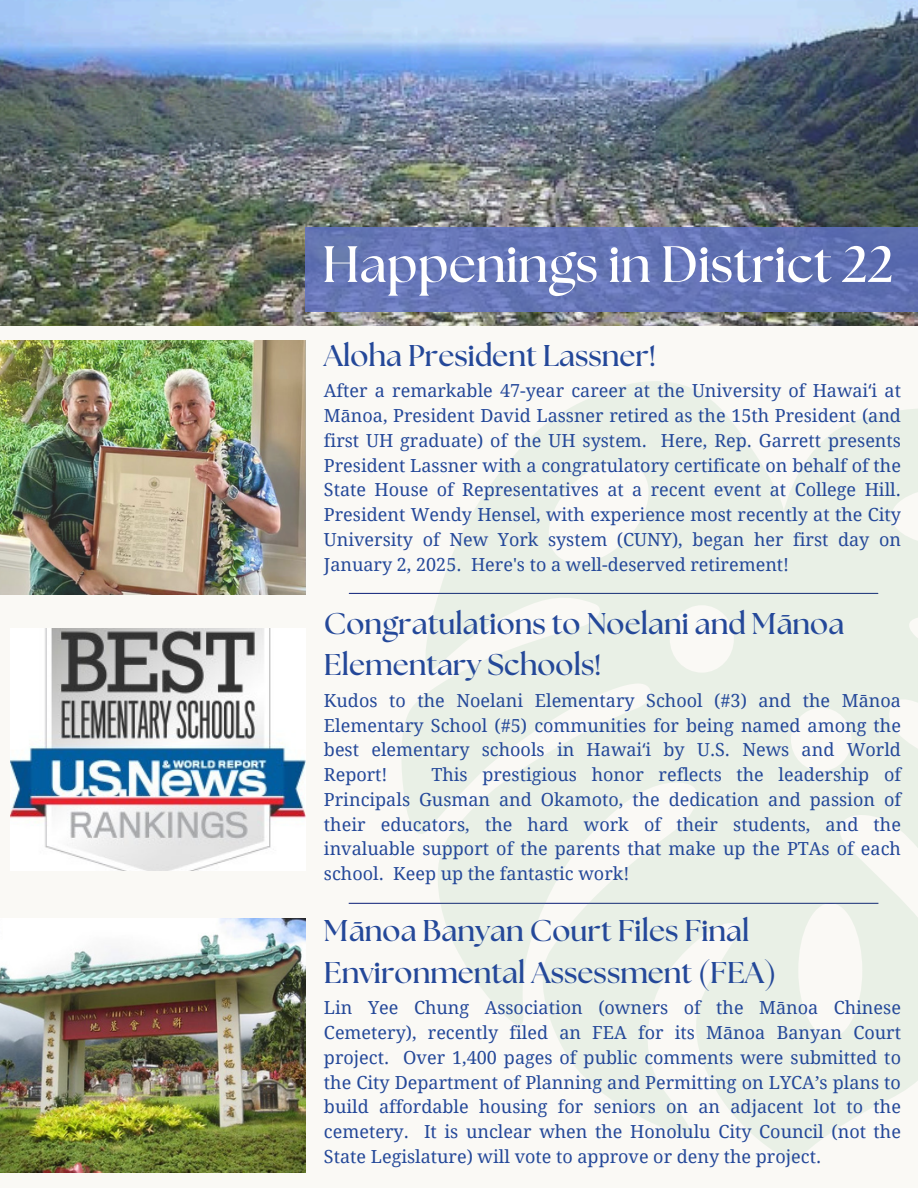
<style>
.page{position:relative;width:918px;height:1188px;background:#faf9f5}
.page>*{position:absolute;margin:0;border:0;box-sizing:border-box;transform-origin:0 0}
.t1{font:700 51px "The Seasons";color:#fff}
.t2{font:700 30px/41.7px "The Seasons";color:#244899}
.t3{font:18px/24.8px "Droid Serif";color:#244899;text-align:justify}
.s1{font-family:"Noto Sans"}
</style>
<div class="page">
<img style="left:0;top:0;width:918px;height:325px">
<img style="left:0;top:341px;width:305px;height:254px">
<img style="left:10px;top:628px;width:295px;height:242px">
<img style="left:0;top:918px;width:305px;height:254px">
<svg style="left:306px;top:227px;width:612px;height:85px;background:#6474b6"></svg>
<hr style="left:349px;top:593px;width:529px;height:1px;background:#233584">
<hr style="left:349px;top:903px;width:529px;height:1px;background:#233584">
<svg style="left:398px;top:381px;width:520px;height:782px;fill:#e9f0e6"></svg>
<p class="t1" style="left:322px;top:241px;width:573px">Happenings in District 22</p>
<h1 class="t2" style="left:324px;top:336px;width:333px">Aloha President Lassner!</h1>
<p class="t3" style="left:324px;top:379px;width:579px">After a remarkable 47-year career at the University of Hawai<span class="s1">ʻ</span>i at Mānoa, President David Lassner retired as the 15th President (and first UH graduate) of the UH system. Here, Rep. Garrett presents President Lassner with a congratulatory certificate on behalf of the State House of Representatives at a recent event at College Hill.<br>President Wendy Hensel, with experience most recently at the City University of New York system (CUNY), began her first day on January 2, 2025. Here's to a well-deserved retirement!</p>
<p class="t2" style="left:324px;top:604px;width:522px">Congratulations to Noelani and Mānoa<br>Elementary Schools!</p>
<p class="t3" style="left:324px;top:688px;width:579px">Kudos to the Noelani Elementary School (#3) and the Mānoa Elementary School (#5) communities for being named among the best elementary schools in Hawai<span class="s1">ʻ</span>i by U.S. News and World Report!</p>
<p class="t3" style="left:324px;top:763px;width:579px;text-indent:107px">This prestigious honor reflects the leadership of Principals Gusman and Okamoto, the dedication and passion of their educators, the hard work of their students, and the invaluable support of the parents that make up the PTAs of each school. Keep up the fantastic work!</p>
<p class="t2" style="left:324px;top:911px;width:454px">Mānoa Banyan Court Files Final<br>Environmental Assessment (FEA)</p>
<p class="t3" style="left:324px;top:996px;width:579px">Lin Yee Chung Association (owners of the Mānoa Chinese Cemetery), recently filed an FEA for its Mānoa Banyan Court project. Over 1,400 pages of public comments were submitted to the City Department of Planning and Permitting on LYCA’s plans to build affordable housing for seniors on an adjacent lot to the cemetery. It is unclear when the Honolulu City Council (not the State Legislature) will vote to approve or deny the project.</p>
</div>
